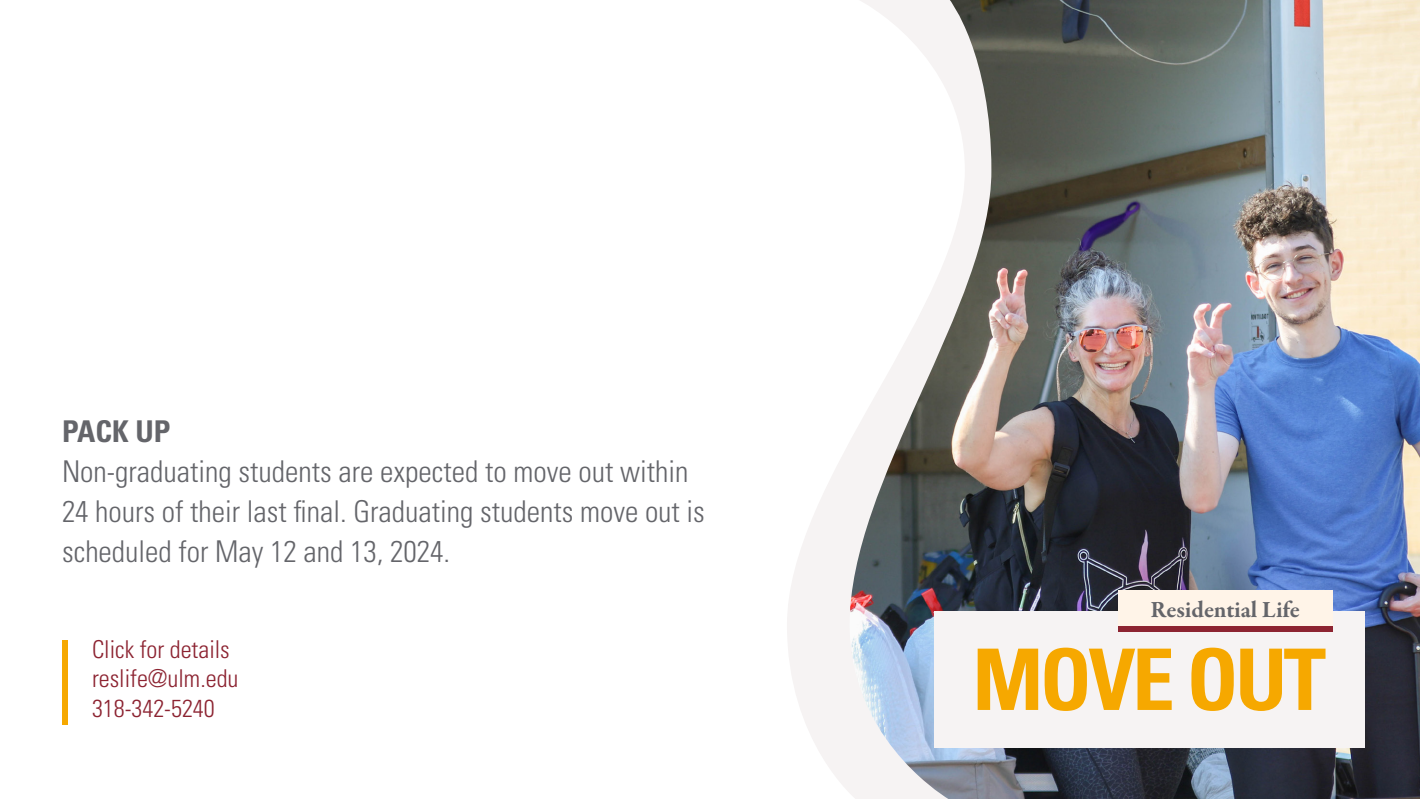
<style>
.page{position:relative;width:1420px;height:799px;background:#fff}
.page>*{position:absolute;margin:0;border:0;box-sizing:border-box;transform-origin:0 0}
.t1{font:700 condensed 85px "Univers LT Std";letter-spacing:-.04em;color:#f6a800}
.t2{font:300 condensed 30px/40.2px "Univers LT Std";color:#64656a}
.t3{font:700 condensed 30px "Univers LT Std";color:#64656a}
.t4{font:300 condensed 24.6px "Univers LT Std";color:#8c2331}
.t5{font:700 23.6px "Garamond Premr Pro";color:#64656a}
</style>
<div class="page">
<svg style="left:787px;top:442px;width:63px;height:351px;fill:#f6f3f3"></svg>
<div style="left:62px;top:640px;width:6px;height:84px;background:#f6a800"></div>
<img style="left:850px;top:0;width:570px;height:799px">
<div style="left:934px;top:611px;width:431px;height:136px;background:#f6f3f3"></div>
<div style="left:1118px;top:590px;width:214px;height:38px;background:#fff4e8"></div>
<div style="left:1118px;top:626px;width:214px;height:6px;background:#8d2431"></div>
<p class="t3" style="left:62px;top:413px;width:110px">PACK UP</p>
<p class="t2" style="left:62px;top:451px;width:644px">Non-graduating students are expected to move out within<br>24 hours of their last final. Graduating students move out is scheduled for May 12 and 13, 2024.</p>
<p class="t4" style="left:92px;top:634px;width:139px">Click for details</p>
<p class="t4" style="left:92px;top:664px;width:148px">reslife@ulm.edu</p>
<p class="t4" style="left:92px;top:693px;width:124px">318-342-5240</p>
<p class="t5" style="left:1136px;top:594px;width:145px">Student Affairs</p>
<p class="t5" style="left:1150px;top:595px;width:151px">Residential Life</p>
<p class="t1" style="left:973px;top:627px;width:355px">MOVE OUT</p>
</div>
